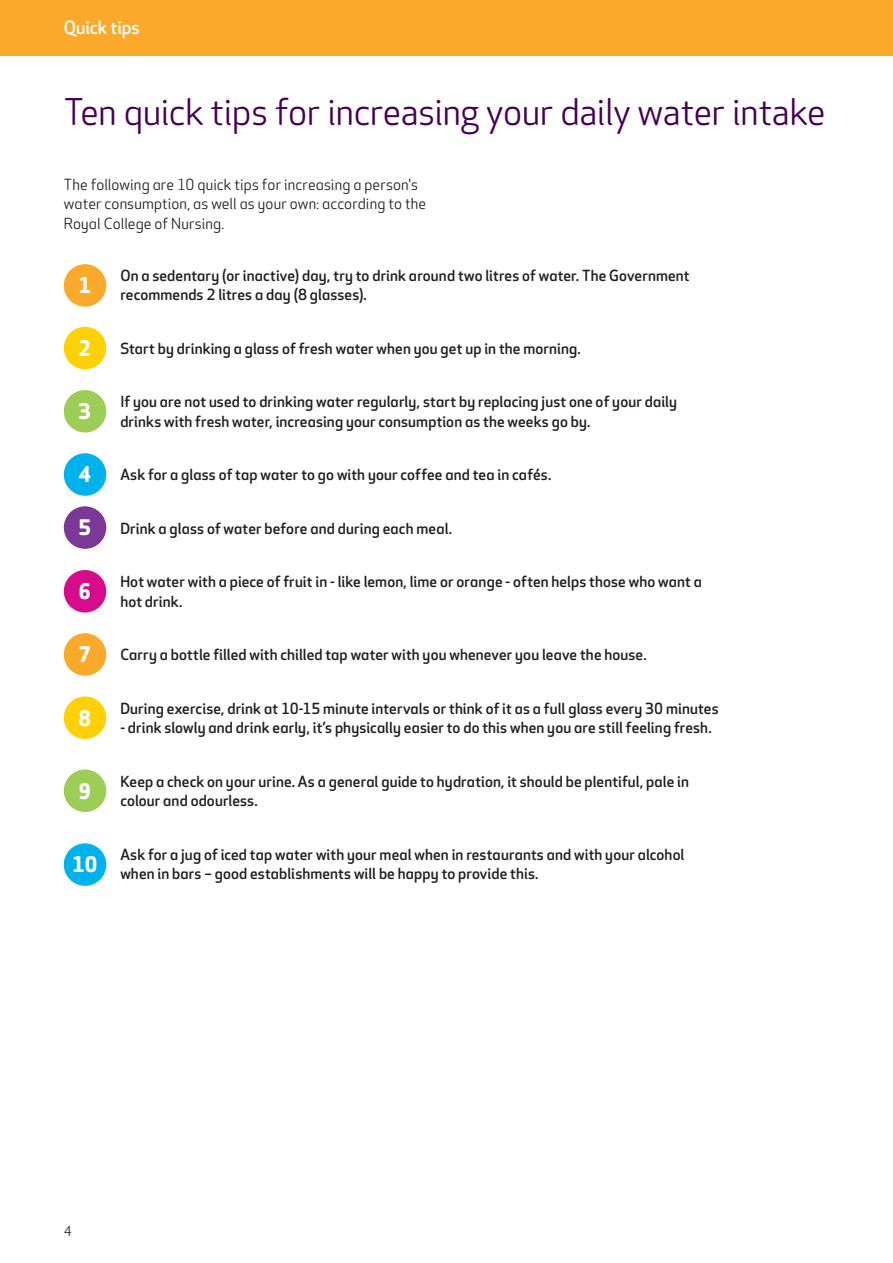
<style>
.page{position:relative;width:893px;height:1263px;background:#fff}
.page>*{position:absolute;margin:0;border:0;box-sizing:border-box;transform-origin:0 0}
.t1{font:36px "Apex Rounded";letter-spacing:-.005em;color:#470055}
.t2{font:700 21px "Apex Rounded";color:#fff}
.t3{font:500 18px "Apex Rounded";letter-spacing:-.005em;color:#fff}
.t4{font:500 15px/19.5px "Apex Rounded";letter-spacing:.01em;color:#231f20}
.t5{font:15px/19.5px "Apex Rounded";letter-spacing:.01em;color:#231f20}
.t6{font:13.5px "Apex Rounded";color:#231f20}
</style>
<div class="page">
<div style="left:0;top:0;width:893px;height:55px;background:#faa92a"></div>
<div style="left:64px;top:264px;width:42px;height:43px;background:#faa92a;border-radius:50%"></div>
<div style="left:64px;top:327px;width:42px;height:42px;background:#fed006;border-radius:50%"></div>
<div style="left:64px;top:390px;width:42px;height:42px;background:#9ecd57;border-radius:50%"></div>
<div style="left:64px;top:453px;width:42px;height:43px;background:#00b2ec;border-radius:50%"></div>
<div style="left:64px;top:506px;width:42px;height:43px;background:#7b3896;border-radius:50%"></div>
<div style="left:64px;top:570px;width:42px;height:42px;background:#d70c8c;border-radius:50%"></div>
<div style="left:64px;top:633px;width:42px;height:43px;background:#faa92a;border-radius:50%"></div>
<div style="left:64px;top:696px;width:42px;height:43px;background:#fed006;border-radius:50%"></div>
<div style="left:64px;top:769px;width:42px;height:43px;background:#9ecd57;border-radius:50%"></div>
<div style="left:64px;top:843px;width:42px;height:43px;background:#00b2ec;border-radius:50%"></div>
<p class="t3" style="left:64px;top:18px;width:78px">Quick tips</p>
<h1 class="t1" style="left:64px;top:92px;width:763px">Ten quick tips for increasing your daily water intake</h1>
<p class="t5" style="left:64px;top:175px;width:364px">The following are 10 quick tips for increasing a person's water consumption, as well as your own: according to the<br>Royal College of Nursing.</p>
<h2 class="t2" style="left:78px;top:273px;width:14px">1</h2>
<p class="t4" style="left:120px;top:266px;width:571px">On a sedentary (or inactive) day, try to drink around two litres of water. The Government recommends 2 litres a day (8 glasses).</p>
<p class="t4" style="left:120px;top:339px;width:462px">Start by drinking a glass of fresh water when you get up in the morning.</p>
<p class="t4" style="left:120px;top:392px;width:558px">If you are not used to drinking water regularly, start by replacing just one of your daily drinks with fresh water, increasing your consumption as the weeks go by.</p>
<p class="t4" style="left:120px;top:465px;width:432px">Ask for a glass of tap water to go with your coffee and tea in cafés.</p>
<p class="t4" style="left:120px;top:519px;width:333px">Drink a glass of water before and during each meal.</p>
<p class="t4" style="left:120px;top:572px;width:583px">Hot water with a piece of fruit in - like lemon, lime or orange - often helps those who want a hot drink.</p>
<h2 class="t2" style="left:78px;top:336px;width:14px">2</h2>
<h2 class="t2" style="left:78px;top:399px;width:14px">3</h2>
<h2 class="t2" style="left:78px;top:462px;width:14px">4</h2>
<h2 class="t2" style="left:78px;top:515px;width:14px">5</h2>
<h2 class="t2" style="left:78px;top:579px;width:14px">6</h2>
<h2 class="t2" style="left:78px;top:642px;width:14px">7</h2>
<h2 class="t2" style="left:78px;top:705px;width:14px">8</h2>
<h2 class="t2" style="left:78px;top:778px;width:14px">9</h2>
<h2 class="t2" style="left:72px;top:852px;width:27px">10</h2>
<p class="t4" style="left:120px;top:645px;width:528px">Carry a bottle filled with chilled tap water with you whenever you leave the house.</p>
<p class="t4" style="left:120px;top:699px;width:600px">During exercise, drink at 10-15 minute intervals or think of it as a full glass every 30 minutes</p>
<p class="t4" style="left:120px;top:718px;width:593px">- drink slowly and drink early, it’s physically easier to do this when you are still feeling fresh.</p>
<p class="t4" style="left:120px;top:772px;width:570px">Keep a check on your urine. As a general guide to hydration, it should be plentiful, pale in colour and odourless.</p>
<p class="t4" style="left:120px;top:845px;width:566px">Ask for a jug of iced tap water with your meal when in restaurants and with your alcohol when in bars – good establishments will be happy to provide this.</p>
<p class="t6" style="left:64px;top:1224px;width:10px">4</p>
</div>
